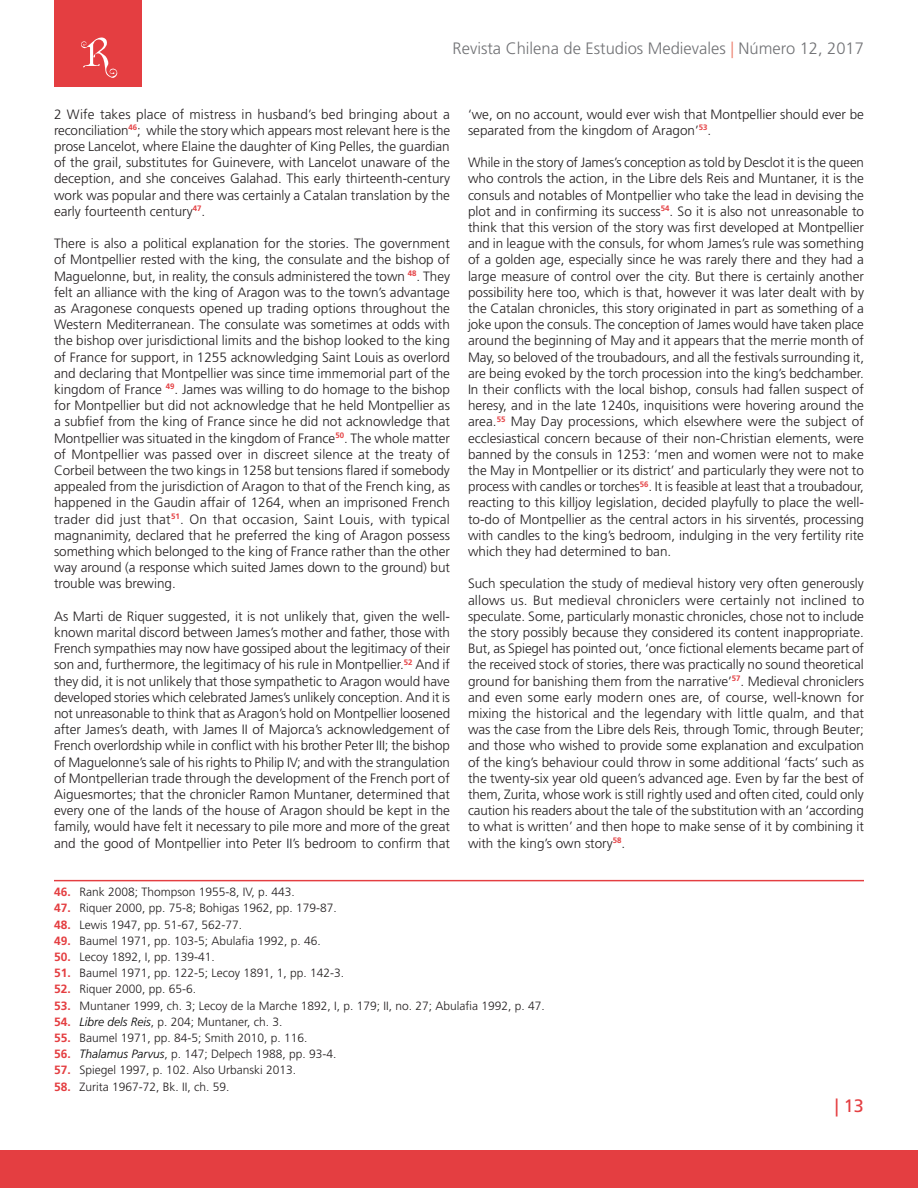
<style>
.page{position:relative;width:918px;height:1188px;background:#fff}
.page>*{position:absolute;margin:0;border:0;box-sizing:border-box;transform-origin:0 0}
.t1{font:18px "Frutiger LT Std";color:#e43e41}
.t2{font:300 16.5px "Frutiger LT Std";color:#717275}
.Cuerpo_-ING{font:300 13.5px/16.2px "Frutiger LT Std";color:#231f20;text-align:justify}
.t3{font:300 12px "Frutiger LT Std";color:#231f20}
.s1{color:#ec806e}
.s2{font-weight:700;color:#e43e41}
.s3{font-style:italic;color:#000}
</style>
<div class="page">
<div style="left:0;top:1151px;width:918px;height:37px;background:#e43e41"></div>
<div style="left:54px;top:0;width:88px;height:86px;background:#e43e41"></div>
<svg style="left:81px;top:37px;width:37px;height:41px"></svg>
<hr style="left:54px;top:880px;width:810px;height:1px;background:#e43e41">
<p class="t2" style="left:453px;top:39px;width:413px">Revista Chilena de Estudios Medievales <span class="s1">|</span> Número 12, 2017</p>
<p class="Cuerpo_-ING" style="left:54px;top:106px;width:398px">2 Wife takes place of mistress in husband’s bed bringing about a reconciliation<sup>46</sup>; while the story which appears most relevant here is the prose Lancelot, where Elaine the daughter of King Pelles, the guardian of the grail, substitutes for Guinevere, with Lancelot unaware of the deception, and she conceives Galahad. This early thirteenth-century work was popular and there was certainly a Catalan translation by the early fourteenth century<sup>47</sup>.</p>
<p class="Cuerpo_-ING" style="left:54px;top:236px;width:398px">There is also a political explanation for the stories. The government of Montpellier rested with the king, the consulate and the bishop of Maguelonne, but, in reality, the consuls administered the town <sup>48</sup>. They felt an alliance with the king of Aragon was to the town’s advantage as Aragonese conquests opened up trading options throughout the Western Mediterranean. The consulate was sometimes at odds with the bishop over jurisdictional limits and the bishop looked to the king of France for support, in 1255 acknowledging Saint Louis as overlord and declaring that Montpellier was since time immemorial part of the kingdom of France <sup>49</sup>. James was willing to do homage to the bishop for Montpellier but did not acknowledge that he held Montpellier as a subfief from the king of France since he did not acknowledge that Montpellier was situated in the kingdom of France<sup>50</sup>. The whole matter of Montpellier was passed over in discreet silence at the treaty of Corbeil between the two kings in 1258 but tensions flared if somebody appealed from the jurisdiction of Aragon to that of the French king, as happened in the Gaudin affair of 1264, when an imprisoned French trader did just that<sup>51</sup>. On that occasion, Saint Louis, with typical magnanimity, declared that he preferred the king of Aragon possess something which belonged to the king of France rather than the other way around (a response which suited James down to the ground) but trouble was brewing.</p>
<p class="Cuerpo_-ING" style="left:54px;top:608px;width:398px">As Marti de Riquer suggested, it is not unlikely that, given the well&shy;known marital discord between James’s mother and father, those with French sympathies may now have gossiped about the legitimacy of their son and, furthermore, the legitimacy of his rule in Montpellier.<sup>52</sup> And if they did, it is not unlikely that those sympathetic to Aragon would have developed stories which celebrated James’s unlikely conception. And it is not unreasonable to think that as Aragon’s hold on Montpellier loosened after James’s death, with James II of Majorca’s acknowledgement of French overlordship while in conflict with his brother Peter III; the bishop of Maguelonne’s sale of his rights to Philip IV; and with the strangulation of Montpellerian trade through the development of the French port of Aiguesmortes; that the chronicler Ramon Muntaner, determined that every one of the lands of the house of Aragon should be kept in the family, would have felt it necessary to pile more and more of the great and the good of Montpellier into Peter II’s bedroom to confirm that</p>
<p class="Cuerpo_-ING" style="left:468px;top:106px;width:397px">‘we, on no account, would ever wish that Montpellier should ever be separated from the kingdom of Aragon’<sup>53</sup>.</p>
<p class="Cuerpo_-ING" style="left:468px;top:155px;width:398px">While in the story of James’s conception as told by Desclot it is the queen who controls the action, in the Libre dels Reis and Muntaner, it is the consuls and notables of Montpellier who take the lead in devising the plot and in confirming its success<sup>54</sup>. So it is also not unreasonable to think that this version of the story was first developed at Montpellier and in league with the consuls, for whom James’s rule was something of a golden age, especially since he was rarely there and they had a large measure of control over the city. But there is certainly another possibility here too, which is that, however it was later dealt with by the Catalan chronicles, this story originated in part as something of a joke upon the consuls. The conception of James would have taken place around the beginning of May and it appears that the merrie month of May, so beloved of the troubadours, and all the festivals surrounding it, are being evoked by the torch procession into the king’s bedchamber.<br>In their conflicts with the local bishop, consuls had fallen suspect of heresy, and in the late 1240s, inquisitions were hovering around the area.<sup>55</sup> May Day processions, which elsewhere were the subject of ecclesiastical concern because of their non-Christian elements, were banned by the consuls in 1253: ‘men and women were not to make the May in Montpellier or its district’ and particularly they were not to process with candles or torches<sup>56</sup>. It is feasible at least that a troubadour, reacting to this killjoy legislation, decided playfully to place the well&shy;to-do of Montpellier as the central actors in his sirventés, processing with candles to the king’s bedroom, indulging in the very fertility rite which they had determined to ban.</p>
<p class="Cuerpo_-ING" style="left:468px;top:576px;width:398px">Such speculation the study of medieval history very often generously allows us. But medieval chroniclers were certainly not inclined to speculate. Some, particularly monastic chronicles, chose not to include the story possibly because they considered its content inappropriate.<br>But, as Spiegel has pointed out, ‘once fictional elements became part of the received stock of stories, there was practically no sound theoretical ground for banishing them from the narrative’<sup>57</sup>. Medieval chroniclers and even some early modern ones are, of course, well-known for mixing the historical and the legendary with little qualm, and that was the case from the Libre dels Reis, through Tomic, through Beuter; and those who wished to provide some explanation and exculpation of the king’s behaviour could throw in some additional ‘facts’ such as the twenty-six year old queen’s advanced age. Even by far the best of them, Zurita, whose work is still rightly used and often cited, could only caution his readers about the tale of the substitution with an ‘according to what is written’ and then hope to make sense of it by combining it with the king’s own story<sup>58</sup>.</p>
<p class="t3" style="left:54px;top:885px;width:242px"><span class="s2">46.</span> Rank 2008; Thompson 1955-8, IV, p. 443.</p>
<p class="t3" style="left:54px;top:901px;width:284px"><span class="s2">47.</span> Riquer 2000, pp. 75-8; Bohigas 1962, pp. 179-87.</p>
<p class="t3" style="left:54px;top:918px;width:190px"><span class="s2">48.</span> Lewis 1947, pp. 51-67, 562-77.</p>
<p class="t3" style="left:54px;top:934px;width:268px"><span class="s2">49.</span> Baumel 1971, pp. 103-5; Abulafia 1992, p. 46.</p>
<p class="t3" style="left:54px;top:950px;width:162px"><span class="s2">50.</span> Lecoy 1892, I, pp. 139-41.</p>
<p class="t3" style="left:54px;top:966px;width:292px"><span class="s2">51.</span> Baumel 1971, pp. 122-5; Lecoy 1891, 1, pp. 142-3.</p>
<p class="t3" style="left:54px;top:982px;width:144px"><span class="s2">52.</span> Riquer 2000, pp. 65-6.</p>
<p class="t3" style="left:54px;top:999px;width:492px"><span class="s2">53.</span> Muntaner 1999, ch. 3; Lecoy de la Marche 1892, I, p. 179; II, no. 27; Abulafia 1992, p. 47.</p>
<p class="t3" style="left:54px;top:1015px;width:230px"><span class="s2">54.</span> <span class="s3">Libre dels Reis</span>, p. 204; Muntaner, ch. 3.</p>
<p class="t3" style="left:54px;top:1031px;width:255px"><span class="s2">55.</span> Baumel 1971, pp. 84-5; Smith 2010, p. 116.</p>
<p class="t3" style="left:54px;top:1047px;width:284px"><span class="s2">56.</span> <span class="s3">Thalamus Parvus</span>, p. 147; Delpech 1988, pp. 93-4.</p>
<p class="t3" style="left:54px;top:1063px;width:244px"><span class="s2">57.</span> Spiegel 1997, p. 102. Also Urbanski 2013.</p>
<p class="t3" style="left:54px;top:1080px;width:177px"><span class="s2">58.</span> Zurita 1967-72, Bk. II, ch. 59.</p>
<h1 class="t1" style="left:835px;top:1095px;width:31px">| 13</h1>
</div>
